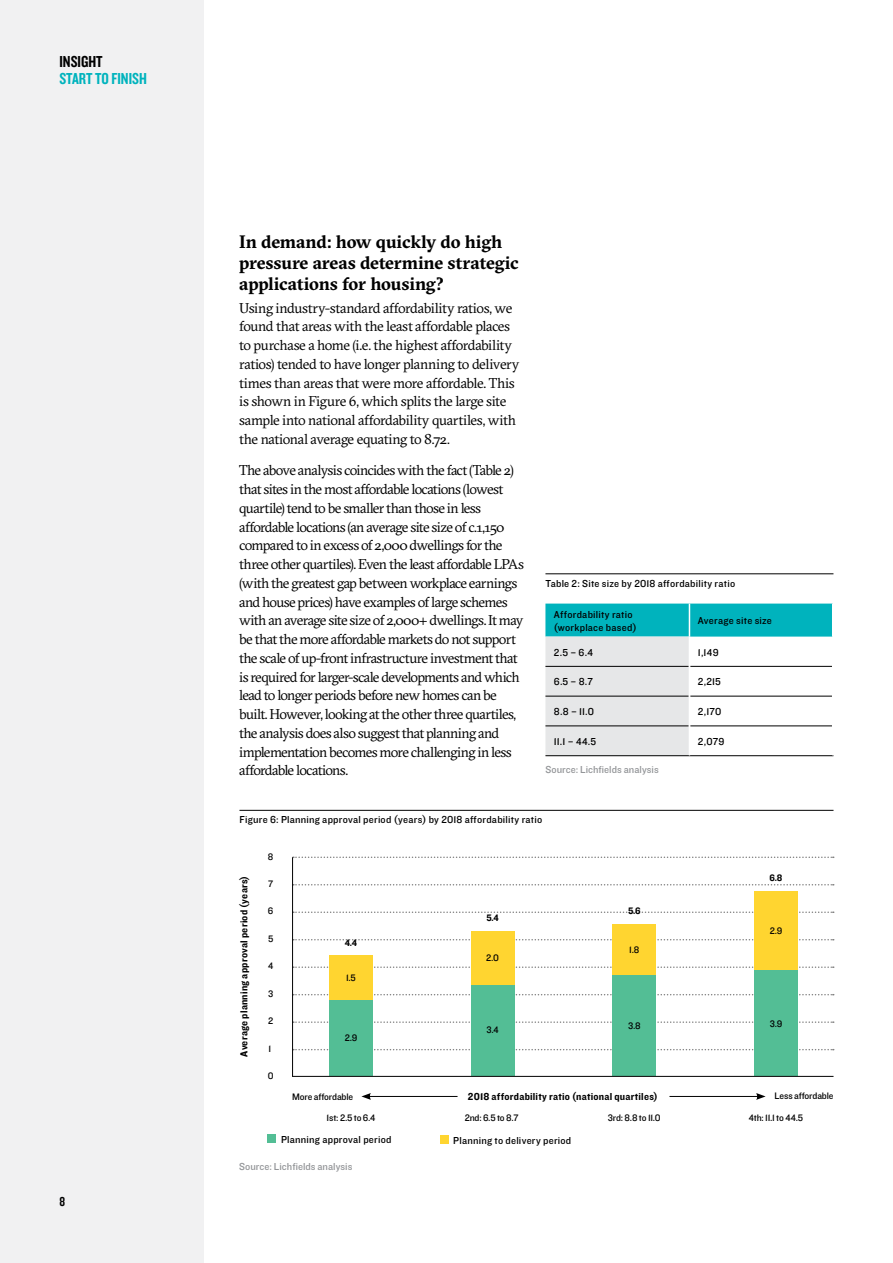
<style>
.page{position:relative;width:893px;height:1263px;background:#fff}
.page>*{position:absolute;margin:0;border:0;box-sizing:border-box;transform-origin:0 0}
.t1{font:700 18px/21px "GT Sectra";letter-spacing:-.01em;color:#000}
.t2{font:16.5px "Knockout 49 Liteweight";color:#00b3bd}
.t3{font:16.5px "Knockout 49 Liteweight";color:#000}
.t4{font:14.25px/18.8px "GT Sectra";letter-spacing:-.04em;color:#000}
.t5{font:13.5px "Knockout 49 Liteweight";color:#000}
.t6{font:10.5px/12.6px "Knockout 31 Junior Middlewt";letter-spacing:.02em;color:#000}
.t7{font:10.5px "Knockout 51 Middleweight";letter-spacing:.02em;color:#000}
.t8{font:10.5px "Knockout 31 Junior Middlewt";letter-spacing:.005em;color:#939598}
.t9{font:9.75px "Knockout 31 Junior Middlewt";letter-spacing:-.015em;color:#000}
.t10{font:9.75px "Knockout 51 Middleweight";color:#000}
</style>
<div class="page">
<hr style="left:239px;top:810px;width:594px;height:1px;background:#000">
<div style="left:268px;top:1134px;width:8px;height:8px;background:#53be95"></div>
<hr style="left:545px;top:573px;width:288px;height:1px;background:#000">
<svg style="left:545px;top:604px;width:288px;height:152px"></svg>
<hr style="left:689px;top:604px;width:1px;height:33px;background:#fff">
<hr style="left:832px;top:604px;width:1px;height:33px;background:#fff">
<hr style="left:368px;top:1096px;width:90px;height:1px;background:#000">
<svg style="left:361px;top:1093px;width:10px;height:7px"></svg>
<hr style="left:669px;top:1096px;width:89px;height:1px;background:#000">
<svg style="left:756px;top:1093px;width:10px;height:7px"></svg>
<div style="left:0;top:0;width:203px;height:1263px;background:#f1f1f2"></div>
<svg style="left:293px;top:856px;width:541px;height:2px"></svg>
<svg style="left:293px;top:884px;width:541px;height:1px"></svg>
<svg style="left:293px;top:911px;width:541px;height:2px"></svg>
<svg style="left:293px;top:939px;width:541px;height:1px"></svg>
<svg style="left:293px;top:966px;width:541px;height:2px"></svg>
<svg style="left:293px;top:994px;width:541px;height:1px"></svg>
<svg style="left:293px;top:1021px;width:541px;height:2px"></svg>
<svg style="left:293px;top:1049px;width:541px;height:1px"></svg>
<div style="left:471px;top:984px;width:43px;height:92px;background:#53be95"></div>
<div style="left:471px;top:931px;width:43px;height:53px;background:#ffd530"></div>
<div style="left:613px;top:924px;width:43px;height:51px;background:#ffd530"></div>
<div style="left:754px;top:891px;width:43px;height:80px;background:#ffd530"></div>
<div style="left:613px;top:975px;width:43px;height:101px;background:#53be95"></div>
<div style="left:754px;top:971px;width:43px;height:105px;background:#53be95"></div>
<div style="left:329px;top:1000px;width:44px;height:76px;background:#53be95"></div>
<div style="left:329px;top:955px;width:44px;height:45px;background:#ffd530"></div>
<div style="left:440px;top:1136px;width:8px;height:8px;background:#ffd530"></div>
<hr style="left:292px;top:1076px;width:541px;height:1px;background:#000">
<hr style="left:292px;top:857px;width:1px;height:220px;background:#000">
<p class="t3" style="left:59px;top:51px;width:45px">INSIGHT</p>
<p class="t2" style="left:59px;top:68px;width:89px">START TO FINISH</p>
<p class="t5" style="left:59px;top:1193px;width:7px">8</p>
<p class="t1" style="left:239px;top:230px;width:281px">In demand: how quickly do high pressure areas determine strategic applications for housing?</p>
<p class="t4" style="left:239px;top:298px;width:282px">Using industry-standard affordability ratios, we found that areas with the least affordable places to purchase a home (i.e. the highest affordability ratios) tended to have longer planning to delivery times than areas that were more affordable. This is shown in Figure 6, which splits the large site sample into national affordability quartiles, with the national average equating to 8.72.</p>
<p class="t4" style="left:239px;top:461px;width:286px">The above analysis coincides with the fact (Table 2) that sites in the most affordable locations (lowest quartile) tend to be smaller than those in less affordable locations (an average site size of c.1,150 compared to in excess of 2,000 dwellings for the three other quartiles). Even the least affordable LPAs (with the greatest gap between workplace earnings and house prices) have examples of large schemes with an average site size of 2,000+ dwellings. It may be that the more affordable markets do not support the scale of up-front infrastructure investment that is required for larger-scale developments and which lead to longer periods before new homes can be built. However, looking at the other three quartiles, the analysis does also suggest that planning and implementation becomes more challenging in less affordable locations.</p>
<p class="t6" style="left:545px;top:577px;width:191px">Table 2: Site size by 2018 affordability ratio</p>
<p class="t6" style="left:554px;top:608px;width:84px">Affordability ratio (workplace based)</p>
<p class="t6" style="left:698px;top:614px;width:75px">Average site size</p>
<p class="t6" style="left:554px;top:645px;width:40px">2.5 – 6.4</p>
<p class="t6" style="left:698px;top:645px;width:22px">1,149</p>
<p class="t6" style="left:554px;top:675px;width:40px">6.5 – 8.7</p>
<p class="t6" style="left:698px;top:675px;width:24px">2,215</p>
<p class="t6" style="left:554px;top:705px;width:42px">8.8 – 11.0</p>
<p class="t6" style="left:698px;top:705px;width:25px">2,170</p>
<p class="t6" style="left:554px;top:735px;width:44px">11.1 – 44.5</p>
<p class="t6" style="left:698px;top:735px;width:28px">2,079</p>
<p class="t8" style="left:545px;top:762px;width:115px">Source: Lichfields analysis</p>
<p class="t6" style="left:239px;top:813px;width:304px">Figure 6: Planning approval period (years) by 2018 affordability ratio</p>
<p class="t7" style="left:237px;top:1056px;width:183px;rotate:-90deg">Average planning approval period (years)</p>
<p class="t9" style="left:268px;top:850px;width:7px">8</p>
<p class="t9" style="left:268px;top:877px;width:6px">7</p>
<p class="t9" style="left:268px;top:904px;width:7px">6</p>
<p class="t9" style="left:268px;top:932px;width:7px">5</p>
<p class="t9" style="left:268px;top:959px;width:7px">4</p>
<p class="t9" style="left:268px;top:987px;width:7px">3</p>
<p class="t9" style="left:268px;top:1014px;width:7px">2</p>
<p class="t9" style="left:268px;top:1042px;width:4px">1</p>
<p class="t9" style="left:268px;top:1069px;width:7px">0</p>
<p class="t10" style="left:345px;top:936px;width:14px">4.4</p>
<p class="t9" style="left:346px;top:971px;width:11px">1.5</p>
<p class="t9" style="left:345px;top:1031px;width:14px">2.9</p>
<p class="t10" style="left:486px;top:911px;width:14px">5.4</p>
<p class="t9" style="left:486px;top:951px;width:14px">2.0</p>
<p class="t9" style="left:487px;top:1023px;width:14px">3.4</p>
<p class="t10" style="left:628px;top:904px;width:14px">5.6</p>
<p class="t9" style="left:629px;top:943px;width:12px">1.8</p>
<p class="t10" style="left:770px;top:871px;width:14px">6.8</p>
<p class="t9" style="left:770px;top:924px;width:14px">2.9</p>
<p class="t9" style="left:628px;top:1019px;width:14px">3.8</p>
<p class="t9" style="left:770px;top:1017px;width:14px">3.9</p>
<p class="t7" style="left:468px;top:1089px;width:191px">2018 affordability ratio (national quartiles)</p>
<p class="t9" style="left:292px;top:1090px;width:63px">More affordable</p>
<p class="t9" style="left:774px;top:1089px;width:61px">Less affordable</p>
<p class="t9" style="left:608px;top:1111px;width:54px">3rd: 8.8 to 11.0</p>
<p class="t9" style="left:749px;top:1111px;width:56px">4th: 11.1 to 44.5</p>
<p class="t9" style="left:327px;top:1111px;width:50px">1st: 2.5 to 6.4</p>
<p class="t9" style="left:465px;top:1111px;width:55px">2nd: 6.5 to 8.7</p>
<p class="t6" style="left:281px;top:1132px;width:112px">Planning approval period</p>
<p class="t6" style="left:453px;top:1134px;width:120px">Planning to delivery period</p>
<p class="t8" style="left:239px;top:1159px;width:115px">Source: Lichfields analysis</p>
</div>
